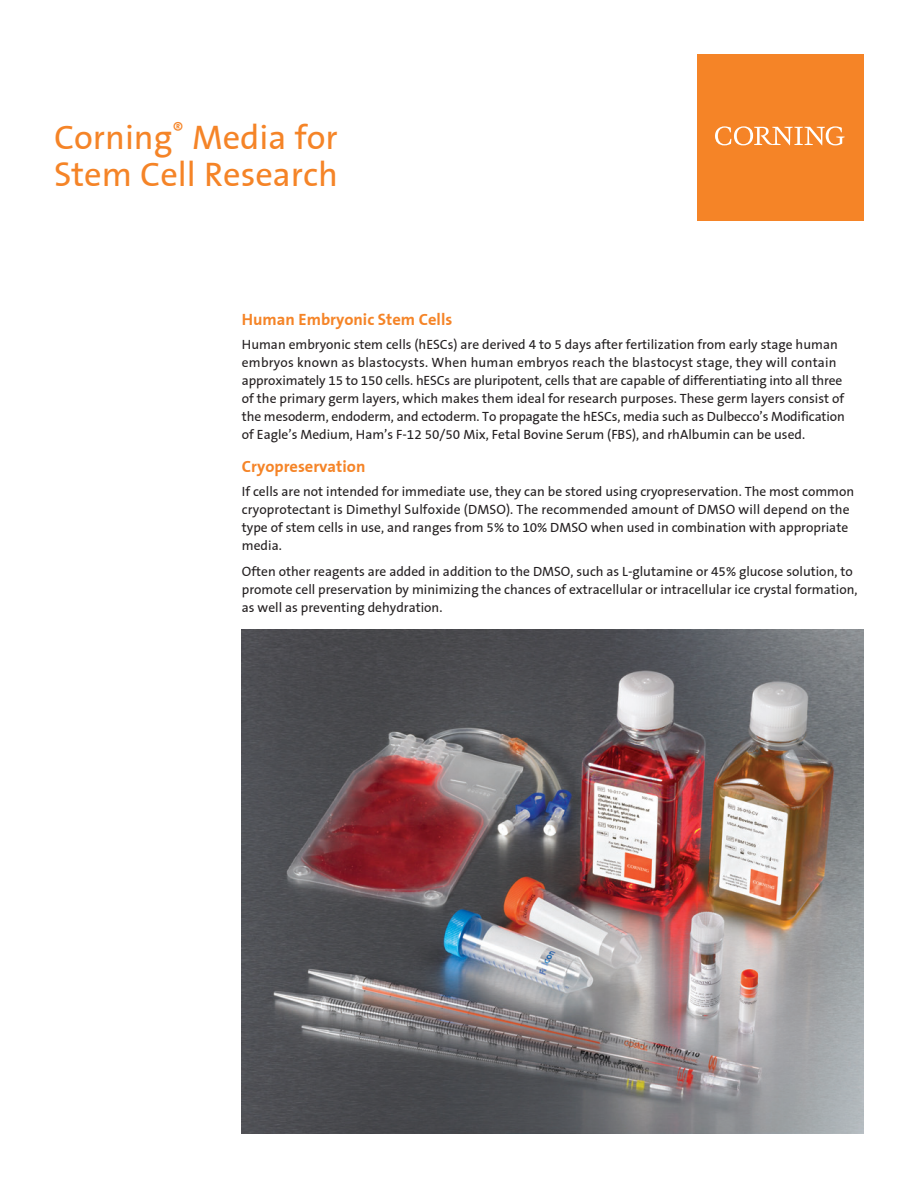
<style>
.page{position:relative;width:918px;height:1188px;background:#fff}
.page>*{position:absolute;margin:0;border:0;box-sizing:border-box;transform-origin:0 0}
.t1{font:34.5px/37.5px "Corning Sans";color:#f58427}
.A_head{font:700 16.5px "Corning Sans";color:#f58427}
.Body{font:13.5px/18px "Corning Sans";color:#231f20}
</style>
<div class="page">
<div style="left:698px;top:54px;width:166px;height:166px;background:#f58427"></div>
<svg style="left:715px;top:126px;width:130px;height:19px"></svg>
<img style="left:242px;top:629px;width:622px;height:505px">
<p class="t1" style="left:54px;top:118px;width:285px">Corning<sup>®</sup> Media for<br>Stem Cell Research</p>
<p class="A_head" style="left:242px;top:309px;width:212px">Human Embryonic Stem Cells</p>
<p class="Body" style="left:242px;top:335px;width:604px">Human embryonic stem cells (hESCs) are derived 4 to 5 days after fertilization from early stage human embryos known as blastocysts. When human embryos reach the blastocyst stage, they will contain approximately 15 to 150 cells. hESCs are pluripotent, cells that are capable of differentiating into all three of the primary germ layers, which makes them ideal for research purposes. These germ layers consist of the mesoderm, endoderm, and ectoderm. To propagate the hESCs, media such as Dulbecco’s Modification of Eagle’s Medium, Ham’s F-12 50/50 Mix, Fetal Bovine Serum (FBS), and rhAlbumin can be used.</p>
<p class="A_head" style="left:242px;top:457px;width:125px">Cryopreservation</p>
<p class="Body" style="left:242px;top:483px;width:614px">If cells are not intended for immediate use, they can be stored using cryopreservation. The most common cryoprotectant is Dimethyl Sulfoxide (DMSO). The recommended amount of DMSO will depend on the type of stem cells in use, and ranges from 5% to 10% DMSO when used in combination with appropriate media.</p>
<p class="Body" style="left:242px;top:562px;width:617px">Often other reagents are added in addition to the DMSO, such as L-glutamine or 45% glucose solution, to promote cell preservation by minimizing the chances of extracellular or intracellular ice crystal formation, as well as preventing dehydration.</p>
</div>
